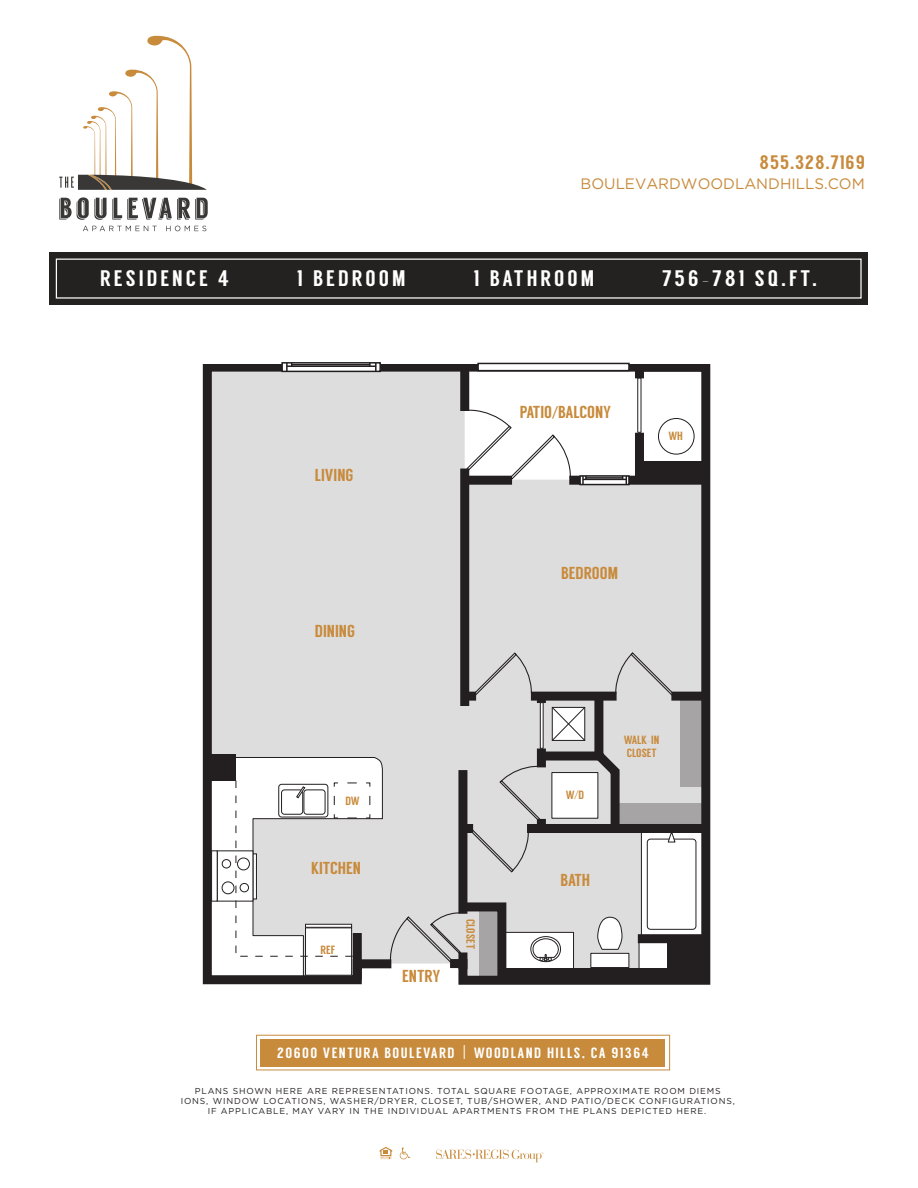
<style>
.page{position:relative;width:918px;height:1188px;background:#fff}
.page>*{position:absolute;margin:0;border:0;box-sizing:border-box;transform-origin:0 0}
.t1{font:22.5px "Langdon";letter-spacing:.135em;color:#fff}
.t2{font:19.5px "Langdon";letter-spacing:.05em;color:#c88a3b}
.t3{font:17.4px "Langdon";color:#c88a3b}
.t4{font:15px "Gotham";color:#c88a3b}
.t5{font:14.85px "Langdon";letter-spacing:.1em;color:#fff}
.t6{font:11.85px/13px "Langdon";color:#c88a3b}
.t7{font:8.7px/10.4px "Gotham";letter-spacing:.095em;color:#231f20;text-align:center}
.s1{font-family:"Myriad Pro"}
.s2{font-family:"Helvetica Neue";font-weight:300}
.s3{font-family:"Gotham"}
</style>
<div class="page">
<svg style="left:59px;top:197px;width:149px;height:23px"></svg>
<svg style="left:83px;top:226px;width:74px;height:5px"></svg>
<svg style="left:166px;top:226px;width:40px;height:5px"></svg>
<svg style="left:59px;top:36px;width:148px;height:154px"></svg>
<div style="left:261px;top:1039px;width:404px;height:27px;background:#c88a3b"></div>
<div style="left:256px;top:1035px;width:414px;height:35px;border:1px solid #c88a3b"></div>
<svg style="left:436px;top:1150px;width:108px;height:12px"></svg>
<svg style="left:400px;top:1147px;width:10px;height:12px"></svg>
<svg style="left:380px;top:1147px;width:12px;height:12px"></svg>
<svg style="left:202px;top:364px;width:509px;height:621px;background:#d1d0d0"></svg>
<svg style="left:446px;top:364px;width:80px;height:11px"></svg>
<div style="left:460px;top:368px;width:9px;height:43px;background:#231f20"></div>
<div style="left:460px;top:469px;width:9px;height:237px;background:#231f20"></div>
<svg style="left:579px;top:475px;width:51px;height:10px"></svg>
<hr style="left:583px;top:479px;width:43px;height:1px;background:#231f20">
<svg style="left:622px;top:476px;width:5px;height:8px"></svg>
<svg style="left:582px;top:476px;width:5px;height:8px"></svg>
<hr style="left:586px;top:477px;width:37px;height:2px;background:#231f20">
<div style="left:465px;top:476px;width:47px;height:9px;background:#231f20"></div>
<div style="left:467px;top:692px;width:9px;height:9px;background:#231f20"></div>
<div style="left:531px;top:692px;width:86px;height:9px;background:#231f20"></div>
<div style="left:671px;top:692px;width:34px;height:9px;background:#231f20"></div>
<div style="left:537px;top:696px;width:9px;height:7px;background:#231f20"></div>
<div style="left:537px;top:749px;width:9px;height:18px;background:#231f20"></div>
<div style="left:537px;top:819px;width:9px;height:10px;background:#231f20"></div>
<div style="left:463px;top:824px;width:10px;height:9px;background:#231f20"></div>
<div style="left:527px;top:824px;width:179px;height:9px;background:#231f20"></div>
<div style="left:543px;top:752px;width:55px;height:9px;background:#231f20"></div>
<div style="left:503px;top:968px;width:203px;height:12px;background:#231f20"></div>
<div style="left:207px;top:755px;width:29px;height:26px;background:#231f20"></div>
<div style="left:640px;top:462px;width:66px;height:18px;background:#231f20"></div>
<div style="left:638px;top:934px;width:67px;height:9px;background:#231f20"></div>
<div style="left:668px;top:940px;width:37px;height:30px;background:#231f20"></div>
<div style="left:658px;top:418px;width:36px;height:36px;background:#fff;border-radius:50%"></div>
<div style="left:658px;top:418px;width:36px;height:37px;border:1px solid #231f20;border-radius:50%"></div>
<svg style="left:529px;top:935px;width:34px;height:28px"></svg>
<svg style="left:590px;top:916px;width:40px;height:52px"></svg>
<div style="left:647px;top:839px;width:49px;height:90px;background:#fff;border-radius:3px"></div>
<div style="left:647px;top:839px;width:49px;height:91px;border:1px solid #231f20;border-radius:3px"></div>
<svg style="left:389px;top:898px;width:122px;height:87px"></svg>
<svg style="left:499px;top:765px;width:42px;height:57px;background:#cfcece"></svg>
<svg style="left:473px;top:652px;width:60px;height:44px;background:#d0cfcf"></svg>
<svg style="left:470px;top:828px;width:60px;height:45px;background:#d0cfcf"></svg>
<svg style="left:465px;top:409px;width:107px;height:71px"></svg>
<svg style="left:207px;top:757px;width:176px;height:224px"></svg>
<svg style="left:637px;top:378px;width:4px;height:55px"></svg>
<svg style="left:540px;top:702px;width:4px;height:47px"></svg>
<div style="left:281px;top:362px;width:100px;height:10px;background:#fff;border:2px solid #231f20"></div>
<hr style="left:287px;top:365px;width:89px;height:2px;background:#231f20">
<svg style="left:369px;top:363px;width:8px;height:8px"></svg>
<svg style="left:286px;top:363px;width:6px;height:8px"></svg>
<hr style="left:292px;top:364px;width:78px;height:1px;background:#231f20">
<svg style="left:477px;top:363px;width:153px;height:8px"></svg>
<svg style="left:551px;top:651px;width:125px;height:192px"></svg>
<div style="left:50px;top:252px;width:818px;height:53px;background:#232221"></div>
<div style="left:56px;top:259px;width:806px;height:40px;border:1px solid #fff"></div>
<h2 class="t2" style="left:759px;top:151px;width:107px">855.328.7169</h2>
<h3 class="t4" style="left:581px;top:174px;width:286px">BOULEVARDWOODLANDHILLS.COM</h3>
<h1 class="t1" style="left:100px;top:265px;width:130px">RESIDENCE 4</h1>
<h1 class="t1" style="left:297px;top:265px;width:110px">1 BEDROOM</h1>
<h1 class="t1" style="left:474px;top:265px;width:122px">1 BATHROOM</h1>
<h1 class="t1" style="left:662px;top:265px;width:156px">756-781 SQ.FT.</h1>
<h3 class="t3" style="left:315px;top:465px;width:40px">LIVING</h3>
<h3 class="t3" style="left:315px;top:621px;width:42px">DINING</h3>
<h3 class="t3" style="left:520px;top:402px;width:93px">PATIO<span class="s1">/</span>BALCONY</h3>
<h3 class="t3" style="left:561px;top:562px;width:58px">BEDROOM</h3>
<h3 class="t6" style="left:668px;top:430px;width:16px">WH</h3>
<h3 class="t6" style="left:345px;top:794px;width:16px">DW</h3>
<h3 class="t3" style="left:311px;top:858px;width:52px">KITCHEN</h3>
<h3 class="t6" style="left:321px;top:943px;width:16px">REF</h3>
<h3 class="t3" style="left:402px;top:966px;width:40px">ENTRY</h3>
<h3 class="t6" style="left:477px;top:919px;width:31px;rotate:90deg">CLOSET</h3>
<h3 class="t6" style="left:566px;top:789px;width:20px">W<span class="s2">/</span>D</h3>
<h3 class="t3" style="left:561px;top:870px;width:31px">BATH</h3>
<h3 class="t6" style="left:624px;top:733px;width:37px">WALK-IN<br>CLOSET</h3>
<h3 class="t5" style="left:277px;top:1045px;width:373px">20600 VENTURA BOULEVARD <span class="s3">|</span> WOODLAND HILLS, CA 91364</h3>
<p class="t7" style="left:181px;top:1085px;width:556px">PLANS SHOWN HERE ARE REPRESENTATIONS. TOTAL SQUARE FOOTAGE, APPROXIMATE ROOM DIEMS<br>IONS, WINDOW LOCATIONS, WASHER/DRYER, CLOSET, TUB/SHOWER, AND PATIO/DECK CONFIGURATIONS,<br>IF APPLICABLE, MAY VARY IN THE INDIVIDUAL APARTMENTS FROM THE PLANS DEPICTED HERE.</p>
</div>
